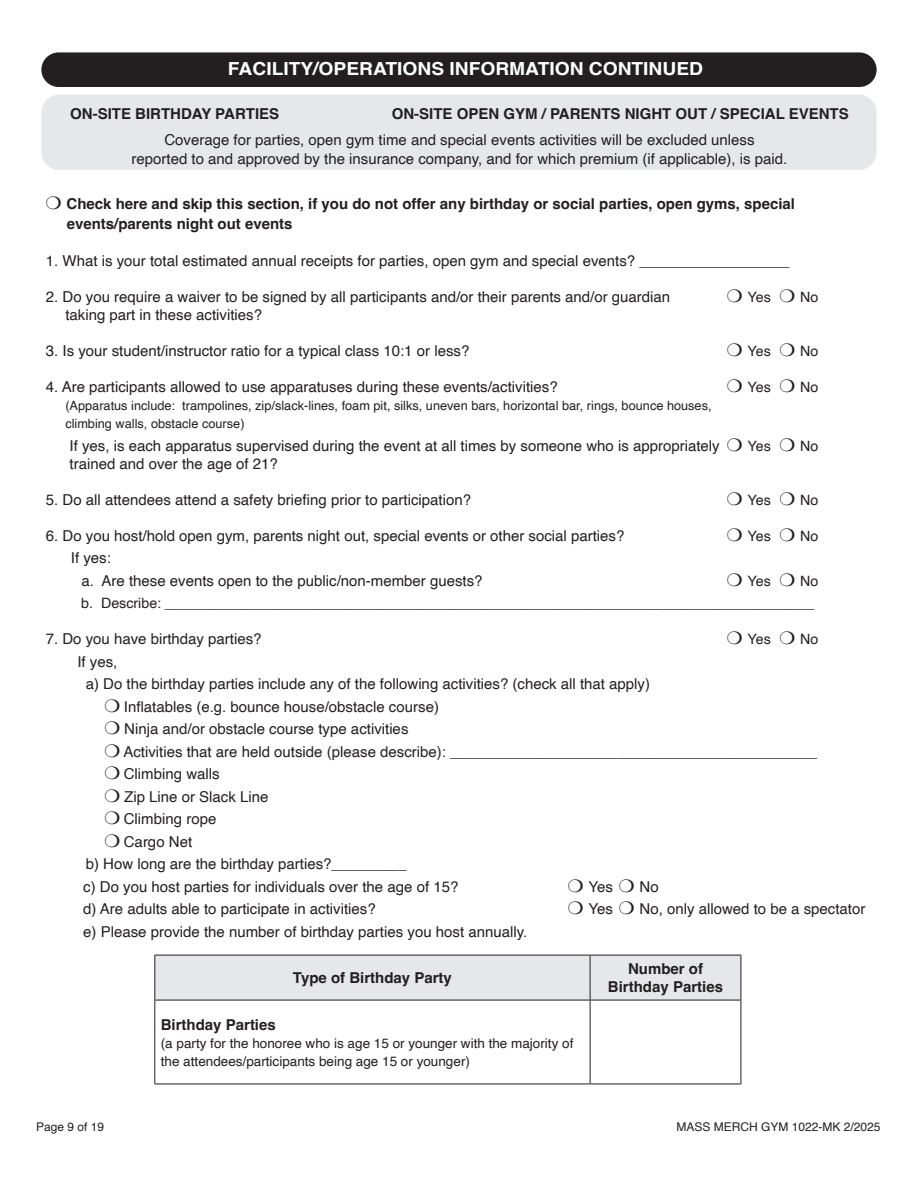
<style>
.page{position:relative;width:918px;height:1188px;background:#fff}
.page>*{position:absolute;margin:0;border:0;box-sizing:border-box;transform-origin:0 0}
.t1{font:700 18px "Helvetica";color:#fff;scale:1.07 1}
.t2{font:15px/19.5px "Helvetica";color:#231f20;text-align:center}
.t3{font:700 15px/19.5px "Helvetica";color:#231f20}
.t4{font:14.25px/22.5px "Helvetica";color:#231f20;text-align:right}
.t5{font:13.5px/18px "Helvetica";color:#231f20}
.t6{font:12.75px/18px "Helvetica";color:#231f20}
.t7{font:12px "Helvetica";color:#231f20}
</style>
<div class="page">
<div style="left:41px;top:94px;width:836px;height:76px;background:#e6e7e9;border-radius:18px"></div>
<div style="left:155px;top:956px;width:586px;height:44px;background:#e6e7e9"></div>
<hr style="left:154px;top:955px;width:436px;height:1px;background:#231f20">
<hr style="left:154px;top:955px;width:1px;height:45px;background:#231f20">
<hr style="left:590px;top:955px;width:151px;height:1px;background:#231f20">
<hr style="left:590px;top:955px;width:1px;height:45px;background:#231f20">
<hr style="left:741px;top:955px;width:1px;height:45px;background:#231f20">
<hr style="left:154px;top:1000px;width:436px;height:1px;background:#231f20">
<hr style="left:154px;top:1000px;width:1px;height:84px;background:#231f20">
<hr style="left:590px;top:1000px;width:151px;height:1px;background:#231f20">
<hr style="left:590px;top:1000px;width:1px;height:84px;background:#231f20">
<hr style="left:741px;top:1000px;width:1px;height:84px;background:#231f20">
<hr style="left:154px;top:1084px;width:436px;height:1px;background:#231f20">
<hr style="left:590px;top:1084px;width:151px;height:1px;background:#231f20">
<div style="left:41px;top:52px;width:836px;height:35px;background:#231f20;border-radius:17px"></div>
<p class="t1" style="left:228px;top:58px;width:445px">FACILITY/OPERATIONS INFORMATION CONTINUED</p>
<p class="t3" style="left:70px;top:106px;width:210px">ON-SITE BIRTHDAY PARTIES</p>
<p class="t3" style="left:392px;top:106px;width:458px">ON-SITE OPEN GYM / PARENTS NIGHT OUT / SPECIAL EVENTS</p>
<p class="t2" style="left:132px;top:130px;width:657px">Coverage for parties, open gym time and special events activities will be excluded unless<br>reported to and approved by the insurance company, and for which premium (if applicable), is paid.</p>
<p class="t3" style="left:67px;top:196px;width:730px">Check here and skip this section, if you do not offer any birthday or social parties, open gyms, special events/parents night out events</p>
<p class="t2" style="left:46px;top:252px;width:745px">1. What is your total estimated annual receipts for parties, open gym and special events? __________________</p>
<p class="t2" style="left:46px;top:288px;width:626px">2. Do you require a waiver to be signed by all participants and/or their parents and/or guardian</p>
<p class="t4" style="left:748px;top:287px;width:25px">Yes</p>
<p class="t4" style="left:800px;top:287px;width:20px">No</p>
<p class="t2" style="left:65px;top:306px;width:198px">taking part in these activities?</p>
<p class="t2" style="left:46px;top:342px;width:425px">3. Is your student/instructor ratio for a typical class 10:1 or less?</p>
<p class="t4" style="left:748px;top:341px;width:25px">Yes</p>
<p class="t4" style="left:800px;top:341px;width:20px">No</p>
<p class="t2" style="left:46px;top:378px;width:513px">4. Are participants allowed to use apparatuses during these events/activities?</p>
<p class="t4" style="left:748px;top:377px;width:25px">Yes</p>
<p class="t4" style="left:800px;top:377px;width:20px">No</p>
<p class="t6" style="left:65px;top:397px;width:648px">(Apparatus include: trampolines, zip/slack-lines, foam pit, silks, uneven bars, horizontal bar, rings, bounce houses, climbing walls, obstacle course)</p>
<p class="t2" style="left:70px;top:436px;width:652px">If yes, is each apparatus supervised during the event at all times by someone who is appropriately</p>
<p class="t4" style="left:748px;top:435px;width:25px">Yes</p>
<p class="t4" style="left:800px;top:435px;width:20px">No</p>
<p class="t2" style="left:70px;top:454px;width:210px">trained and over the age of 21?</p>
<p class="t2" style="left:46px;top:490px;width:427px">5. Do all attendees attend a safety briefing prior to participation?</p>
<p class="t4" style="left:748px;top:489px;width:25px">Yes</p>
<p class="t4" style="left:800px;top:489px;width:20px">No</p>
<p class="t2" style="left:46px;top:526px;width:580px">6. Do you host/hold open gym, parents night out, special events or other social parties?</p>
<p class="t4" style="left:748px;top:525px;width:25px">Yes</p>
<p class="t4" style="left:800px;top:525px;width:20px">No</p>
<p class="t2" style="left:82px;top:547px;width:403px;line-height:22.5px;text-align:left;text-indent:-11px">If yes:<br>a. Are these events open to the public/non-member guests?</p>
<p class="t4" style="left:81px;top:570px;width:738px">No<br>b. Describe: __________________________________________________________________________________</p>
<p class="t2" style="left:46px;top:630px;width:217px">7. Do you have birthday parties?</p>
<p class="t4" style="left:748px;top:629px;width:25px">Yes</p>
<p class="t4" style="left:800px;top:629px;width:20px">No</p>
<p class="t2" style="left:77px;top:652px;width:42px">If yes,</p>
<p class="t2" style="left:86px;top:675px;width:566px">a) Do the birthday parties include any of the following activities? (check all that apply)</p>
<p class="t2" style="left:124px;top:697px;width:317px">Inflatables (e.g. bounce house/obstacle course)</p>
<p class="t2" style="left:124px;top:720px;width:286px">Ninja and/or obstacle course type activities</p>
<p class="t2" style="left:123px;top:742px;width:695px">Activities that are held outside (please describe): ____________________________________________</p>
<p class="t2" style="left:124px;top:765px;width:97px">Climbing walls</p>
<p class="t2" style="left:124px;top:787px;width:146px">Zip Line or Slack Line</p>
<p class="t2" style="left:124px;top:810px;width:94px">Climbing rope</p>
<p class="t2" style="left:124px;top:832px;width:70px">Cargo Net</p>
<p class="t2" style="left:86px;top:855px;width:322px">b) How long are the birthday parties?_________</p>
<p class="t2" style="left:83px;top:877px;width:377px">c) Do you host parties for individuals over the age of 15?</p>
<p class="t2" style="left:589px;top:877px;width:26px">Yes</p>
<p class="t2" style="left:640px;top:877px;width:21px">No</p>
<p class="t2" style="left:83px;top:900px;width:294px">d) Are adults able to participate in activities?</p>
<p class="t2" style="left:589px;top:900px;width:26px">Yes</p>
<p class="t2" style="left:640px;top:900px;width:227px">No, only allowed to be a spectator</p>
<p class="t2" style="left:83px;top:922px;width:446px">e) Please provide the number of birthday parties you host annually.</p>
<p class="t3" style="left:293px;top:970px;width:160px">Type of Birthday Party</p>
<p class="t3" style="left:608px;top:962px;width:117px;line-height:18px;text-align:center">Number of<br>Birthday Parties</p>
<p class="t3" style="left:161px;top:1016px;width:117px">Birthday Parties</p>
<p class="t5" style="left:161px;top:1034px;width:414px">(a party for the honoree who is age 15 or younger with the majority of the attendees/participants being age 15 or younger)</p>
<p class="t4" style="left:748px;top:570px;width:25px">Yes</p>
<p class="t7" style="left:36px;top:1117px;width:70px">Page 9 of 19</p>
<p class="t7" style="left:676px;top:1118px;width:206px">MASS MERCH GYM 1022-MK 2/2025</p>
</div>
